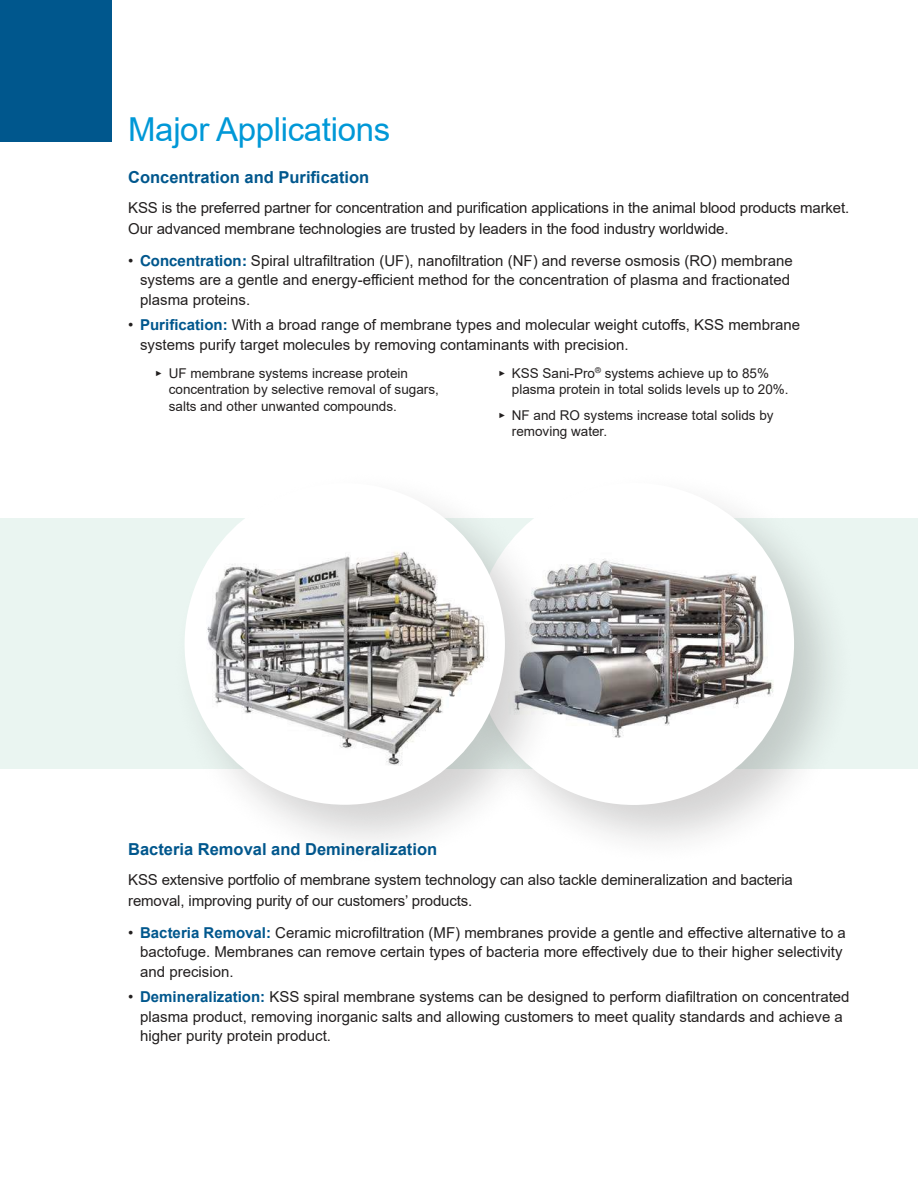
<style>
.page{position:relative;width:918px;height:1188px;background:#fff}
.page>*{position:absolute;margin:0;border:0;box-sizing:border-box;transform-origin:0 0}
.t1{font:33px "Arial";letter-spacing:-.01em;color:#0098d7}
.t2{font:700 16.5px "Arial";color:#00578d}
.t3{font:15px/19.5px "Arial";color:#221f1f}
.t4{font:13.5px/16.5px "Arial";color:#221f1f}
.s1{font-weight:700;color:#00578d}
.s2{font-size:7.5px}
</style>
<div class="page">
<div style="left:0;top:0;width:111px;height:141px;background:#00578d"></div>
<div style="left:0;top:519px;width:918px;height:250px;background:#eaf5f1"></div>
<div style="left:458px;top:468px;width:400px;height:401px;background:#221f1f;opacity:.2"></div>
<div style="left:475px;top:484px;width:318px;height:320px;background:#fff;border-radius:50%"></div>
<img style="left:569px;top:541px;width:224px;height:202px">
<div style="left:169px;top:468px;width:400px;height:401px;background:#221f1f;opacity:.2"></div>
<div style="left:186px;top:484px;width:318px;height:320px;background:#fff;border-radius:50%"></div>
<img style="left:195px;top:547px;width:309px;height:229px">
<h1 class="t1" style="left:128px;top:107px;width:264px">Major Applications</h1>
<p class="t2" style="left:128px;top:166px;width:243px">Concentration and Puri昀椀cation</p>
<p class="t3" style="left:128px;top:197px;width:723px;line-height:21px">KSS is the preferred partner for concentration and puri昀椀cation applications in the animal blood products market.<br>Our advanced membrane technologies are trusted by leaders in the food industry worldwide.</p>
<p class="t3" style="left:140px;top:251px;width:654px;text-indent:-12px">• <span class="s1">Concentration:</span> Spiral ultra昀椀ltration (UF), nano昀椀ltration (NF) and reverse osmosis (RO) membrane systems are a gentle and energy-e昀케cient method for the concentration of plasma and fractionated plasma proteins.</p>
<p class="t3" style="left:140px;top:315px;width:661px;text-indent:-12px">• <span class="s1">Puri昀椀cation:</span> With a broad range of membrane types and molecular weight cuto昀昀s, KSS membrane systems purify target molecules by removing contaminants with precision.</p>
<p class="t4" style="left:169px;top:365px;width:272px;text-indent:-14px"><span class="s2">►</span> UF membrane systems increase protein concentration by selective removal of sugars, salts and other unwanted compounds.</p>
<p class="t4" style="left:512px;top:365px;width:278px;text-indent:-14px"><span class="s2">►</span> KSS Sani-Pro<sup>®</sup> systems achieve up to 85% plasma protein in total solids levels up to 20%.</p>
<p class="t4" style="left:512px;top:407px;width:263px;text-indent:-14px"><span class="s2">►</span> NF and RO systems increase total solids by removing water.</p>
<p class="t2" style="left:128px;top:838px;width:311px">Bacteria Removal and Demineralization</p>
<p class="t3" style="left:128px;top:870px;width:666px;line-height:21px">KSS extensive portfolio of membrane system technology can also tackle demineralization and bacteria removal, improving purity of our customers’ products.</p>
<p class="t3" style="left:140px;top:923px;width:707px;text-indent:-12px">• <span class="s1">Bacteria Removal:</span> Ceramic micro昀椀ltration (MF) membranes provide a gentle and e昀昀ective alternative to a bactofuge. Membranes can remove certain types of bacteria more e昀昀ectively due to their higher selectivity and precision.</p>
<p class="t3" style="left:140px;top:987px;width:711px;text-indent:-12px">• <span class="s1">Demineralization:</span> KSS spiral membrane systems can be designed to perform dia昀椀ltration on concentrated plasma product, removing inorganic salts and allowing customers to meet quality standards and achieve a higher purity protein product.</p>
</div>
